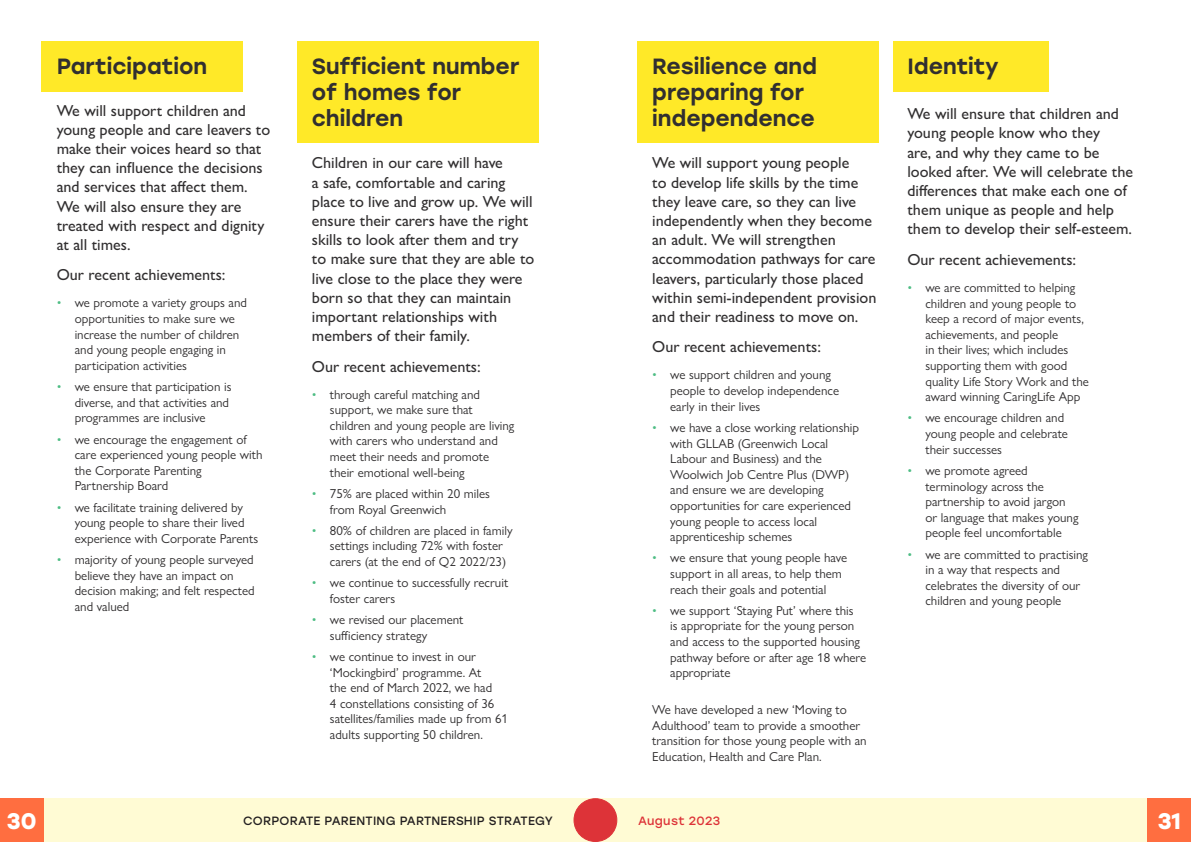
<style>
.page{position:relative;width:1191px;height:842px;background:#fff}
.page>*{position:absolute;margin:0;border:0;box-sizing:border-box;transform-origin:0 0}
.t1{font:700 22.5px "Stolzl";color:#fff}
.t2{font:500 22px/26.4px "Stolzl";color:#312f30}
.t3{font:500 16px/19.2px "Gill Sans Nova";color:#312f30}
.Bullets{font:13px/15.6px "Gill Sans Nova";color:#312f30}
.Body{font:13px/15.6px "Gill Sans Nova";color:#312f30}
.t4{font:12px "Stolzl";letter-spacing:.02em;color:#231f20}
.t5{font:12px "Stolzl";letter-spacing:.03em;color:#dd3338}
.s1{color:#4ebd84}
</style>
<div class="page">
<div style="left:43px;top:799px;width:1114px;height:43px;background:#fffbd4"></div>
<div style="left:574px;top:799px;width:43px;height:42px;background:#dd3338;border-radius:50%"></div>
<div style="left:573px;top:798px;width:44px;height:44px;border:1px solid #dd3338;border-radius:50%"></div>
<div style="left:0;top:799px;width:43px;height:43px;background:#ff6e40"></div>
<div style="left:1147px;top:799px;width:44px;height:43px;background:#ff6e40"></div>
<div style="left:298px;top:41px;width:241px;height:102px;background:#ffe928"></div>
<div style="left:637px;top:41px;width:241px;height:102px;background:#ffe928"></div>
<div style="left:41px;top:41px;width:201px;height:51px;background:#ffe928"></div>
<div style="left:893px;top:41px;width:156px;height:51px;background:#ffe928"></div>
<h2 class="t2" style="left:57px;top:52px;width:152px">Participation</h2>
<h3 class="t3" style="left:57px;top:100px;width:215px">We will support children and young people and care leavers to make their voices heard so that they can influence the decisions and services that affect them.<br>We will also ensure they are treated with respect and dignity at all times.</h3>
<h3 class="t3" style="left:57px;top:265px;width:170px">Our recent achievements:</h3>
<p class="Bullets" style="left:75px;top:295px;width:174px;text-indent:-18px"><span class="s1">•</span> we promote a variety groups and opportunities to make sure we increase the number of children and young people engaging in participation activities</p>
<p class="Bullets" style="left:75px;top:379px;width:158px;text-indent:-18px"><span class="s1">•</span> we ensure that participation is diverse, and that activities and programmes are inclusive</p>
<p class="Bullets" style="left:75px;top:431px;width:189px;text-indent:-18px"><span class="s1">•</span> we encourage the engagement of care experienced young people with the Corporate Parenting<br>Partnership Board</p>
<p class="Bullets" style="left:75px;top:499px;width:185px;text-indent:-18px"><span class="s1">•</span> we facilitate training delivered by young people to share their lived experience with Corporate Parents</p>
<p class="Bullets" style="left:75px;top:552px;width:181px;text-indent:-18px"><span class="s1">•</span> majority of young people surveyed believe they have an impact on decision making; and felt respected and valued</p>
<h2 class="t2" style="left:312px;top:52px;width:209px">Sufficient number of homes for children</h2>
<h3 class="t3" style="left:312px;top:153px;width:224px">Children in our care will have<br>a safe, comfortable and caring place to live and grow up. We will ensure their carers have the right skills to look after them and try to make sure that they are able to live close to the place they were born so that they can maintain important relationships with members of their family.</h3>
<h3 class="t3" style="left:312px;top:356px;width:170px">Our recent achievements:</h3>
<p class="Bullets" style="left:330px;top:386px;width:186px;text-indent:-18px"><span class="s1">•</span> through careful matching and support, we make sure that children and young people are living with carers who understand and meet their needs and promote their emotional well-being</p>
<p class="Bullets" style="left:330px;top:486px;width:161px;text-indent:-18px"><span class="s1">•</span> 75% are placed within 20 miles from Royal Greenwich</p>
<p class="Bullets" style="left:330px;top:522px;width:184px;text-indent:-18px"><span class="s1">•</span> 80% of children are placed in family settings including 72% with foster carers (at the end of Q2 2022/23)</p>
<p class="Bullets" style="left:330px;top:575px;width:180px;text-indent:-18px"><span class="s1">•</span> we continue to successfully recruit foster carers</p>
<p class="Bullets" style="left:330px;top:612px;width:135px;text-indent:-18px"><span class="s1">•</span> we revised our placement sufficiency strategy</p>
<p class="Bullets" style="left:330px;top:649px;width:180px;text-indent:-18px"><span class="s1">•</span> we continue to invest in our ‘Mockingbird’ programme. At<br>the end of March 2022, we had<br>4 constellations consisting of 36 satellites/families made up from 61 adults supporting 50 children.</p>
<h2 class="t2" style="left:652px;top:52px;width:166px">Resilience and preparing for independence</h2>
<h3 class="t3" style="left:652px;top:153px;width:226px">We will support young people<br>to develop life skills by the time they leave care, so they can live independently when they become an adult. We will strengthen accommodation pathways for care leavers, particularly those placed within semi-independent provision and their readiness to move on.</h3>
<h3 class="t3" style="left:652px;top:337px;width:170px">Our recent achievements:</h3>
<p class="Bullets" style="left:670px;top:367px;width:170px;text-indent:-18px"><span class="s1">•</span> we support children and young people to develop independence early in their lives</p>
<p class="Bullets" style="left:670px;top:420px;width:190px;text-indent:-18px"><span class="s1">•</span> we have a close working relationship with GLLAB (Greenwich Local<br>Labour and Business) and the<br>Woolwich Job Centre Plus (DWP) and ensure we are developing opportunities for care experienced young people to access local apprenticeship schemes</p>
<p class="Bullets" style="left:670px;top:550px;width:178px;text-indent:-18px"><span class="s1">•</span> we ensure that young people have support in all areas, to help them reach their goals and potential</p>
<p class="Bullets" style="left:670px;top:602px;width:198px;text-indent:-18px"><span class="s1">•</span> we support ‘Staying Put’ where this<br>is appropriate for the young person and access to the supported housing pathway before or after age 18 where appropriate</p>
<p class="Body" style="left:652px;top:702px;width:216px">We have developed a new ‘Moving to Adulthood’ team to provide a smoother transition for those young people with an Education, Health and Care Plan.</p>
<p class="t2" style="left:907px;top:52px;width:93px">Identity</p>
<h3 class="t3" style="left:907px;top:104px;width:227px">We will ensure that children and young people know who they<br>are, and why they came to be looked after. We will celebrate the differences that make each one of them unique as people and help them to develop their self-esteem.</h3>
<h3 class="t3" style="left:907px;top:250px;width:170px">Our recent achievements:</h3>
<p class="Bullets" style="left:925px;top:280px;width:165px;text-indent:-18px"><span class="s1">•</span> we are committed to helping children and young people to keep a record of major events, achievements, and people<br>in their lives; which includes supporting them with good quality Life Story Work and the award winning CaringLife App</p>
<p class="Bullets" style="left:925px;top:410px;width:144px;text-indent:-18px"><span class="s1">•</span> we encourage children and young people and celebrate their successes</p>
<p class="Bullets" style="left:925px;top:463px;width:154px;text-indent:-18px"><span class="s1">•</span> we promote agreed terminology across the partnership to avoid jargon or language that makes young people feel uncomfortable</p>
<p class="Bullets" style="left:925px;top:546px;width:164px;text-indent:-18px"><span class="s1">•</span> we are committed to practising in a way that respects and celebrates the diversity of our children and young people</p>
<h1 class="t1" style="left:7px;top:805px;width:31px">30</h1>
<p class="t4" style="left:243px;top:813px;width:311px">CORPORATE PARENTING PARTNERSHIP STRATEGY</p>
<p class="t5" style="left:638px;top:813px;width:84px">August 2023</p>
<h1 class="t1" style="left:1157px;top:805px;width:25px">31</h1>
</div>
